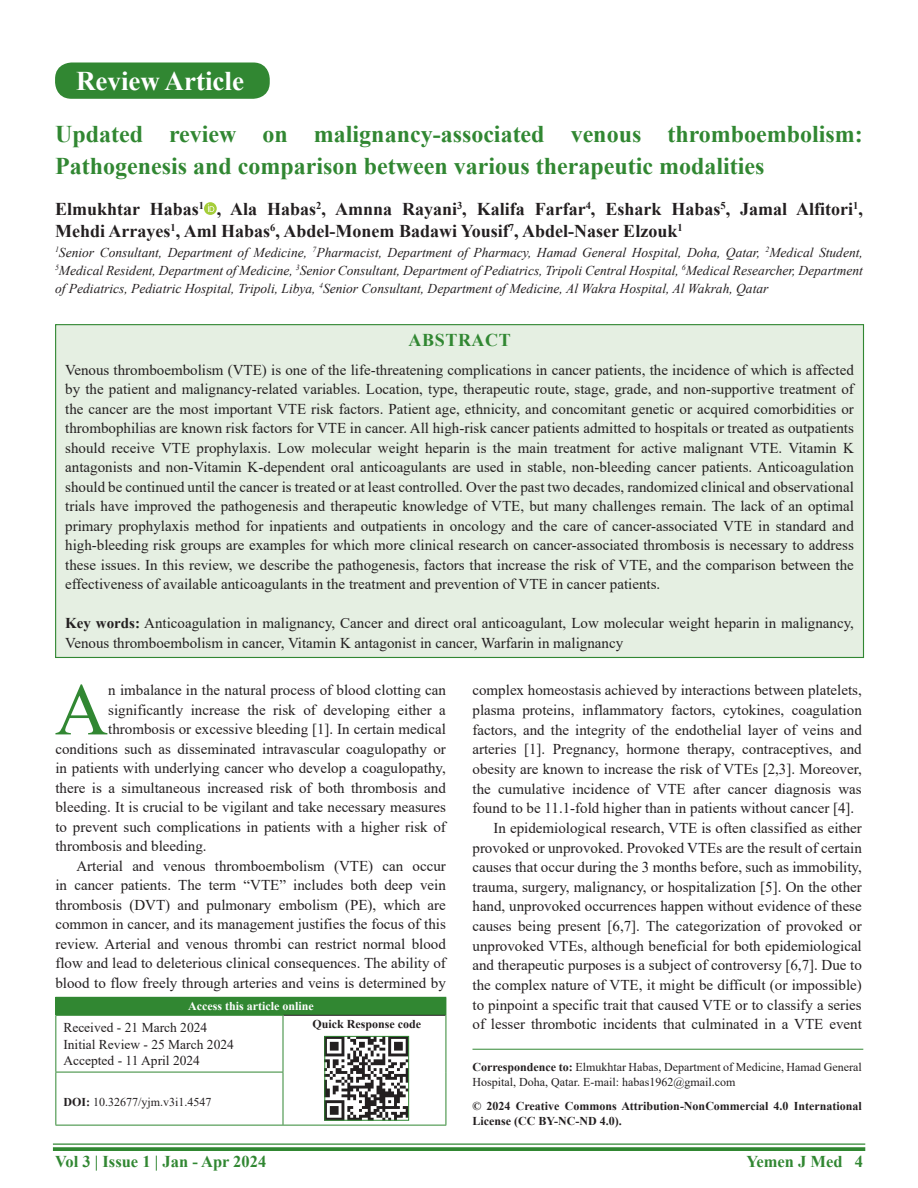
<style>
.page{position:relative;width:918px;height:1188px;background:#fff}
.page>*{position:absolute;margin:0;border:0;box-sizing:border-box;transform-origin:0 0}
.DROP_CAP_TX{font:73.95px "Times New Roman";color:#318732}
.AH{font:700 27px "Times New Roman";color:#fff}
.AT{font:700 24px/31.5px "Times New Roman";color:#318732}
.AU{font:700 18px/22.5px "Times New Roman";color:#231f20}
.ABSH{font:700 18px "Times New Roman";letter-spacing:.035em;color:#318732}
.RF{font:700 16.5px "Times New Roman";color:#318732}
.TX{font:15px/19.6px "Times New Roman";color:#231f20;text-align:justify}
.ABS{font:15px/19.5px "Times New Roman";color:#231f20;text-align:justify}
.DROP_CAP_TX-2{font:15px "Times New Roman";color:#231f20}
.KWD{font:15px/19.5px "Times New Roman";color:#231f20}
.AFF{font:italic 13.5px/18px "Times New Roman";color:#231f20;text-align:justify}
.HIS{font:13.5px/16.5px "Times New Roman";color:#231f20}
.CR{font:12px/15px "Times New Roman";color:#231f20}
.CR-2{font:700 12px/15px "Times New Roman";color:#231f20}
.DOI{font:12px "Times New Roman";color:#231f20}
.AAO{font:700 12px "Times New Roman";color:#fff}
.QR{font:700 12px "Times New Roman";color:#231f20}
.s1{font-weight:700}
</style>
<div class="page">
<hr style="left:53px;top:1143px;width:812px;height:2px;background:#318732">
<svg style="left:53px;top:1147px;width:812px;height:4px;background:#3d8e3e"></svg>
<svg style="left:204px;top:202px;width:13px;height:13px"></svg>
<svg style="left:208px;top:204px;width:6px;height:8px"></svg>
<div style="left:56px;top:325px;width:807px;height:332px;background:#e5efe2"></div>
<hr style="left:472px;top:1049px;width:391px;height:1px;background:#318732">
<div style="left:55px;top:63px;width:215px;height:36px;background:#318732;border-radius:17px"></div>
<div style="left:56px;top:997px;width:390px;height:18px;background:#318732"></div>
<hr style="left:283px;top:1015px;width:163px;height:1px;background:#231f20">
<svg style="left:55px;top:998px;width:1px;height:17px"></svg>
<hr style="left:55px;top:997px;width:228px;height:1px;background:#318732">
<svg style="left:446px;top:998px;width:1px;height:17px"></svg>
<hr style="left:55px;top:1016px;width:1px;height:56px;background:#318732">
<hr style="left:55px;top:1015px;width:228px;height:1px;background:#318732">
<hr style="left:283px;top:1016px;width:1px;height:56px;background:#318732">
<hr style="left:446px;top:1015px;width:1px;height:57px;background:#318732">
<hr style="left:446px;top:1072px;width:1px;height:53px;background:#318732">
<hr style="left:55px;top:1072px;width:1px;height:53px;background:#318732">
<hr style="left:55px;top:1072px;width:228px;height:1px;background:#318732">
<hr style="left:55px;top:1125px;width:228px;height:1px;background:#318732">
<hr style="left:283px;top:1072px;width:1px;height:53px;background:#318732">
<hr style="left:283px;top:1125px;width:163px;height:1px;background:#318732">
<img style="left:327px;top:1038px;width:80px;height:80px">
<div style="left:325px;top:1036px;width:84px;height:84px;border:1px solid #318732"></div>
<p class="AH" style="left:76px;top:61px;width:170px">Review Article</p>
<p class="AT" style="left:55px;top:118px;width:809px">Updated review on malignancy-associated venous thromboembolism:<br>Pathogenesis and comparison between various therapeutic modalities</p>
<p class="AU" style="left:55px;top:197px;width:809px">Elmukhtar Habas<sup>1</sup> , Ala Habas<sup>2</sup>, Amnna Rayani<sup>3</sup>, Kalifa Farfar<sup>4</sup>, Eshark Habas<sup>5</sup>, Jamal Alfitori<sup>1</sup>,<br>Mehdi Arrayes<sup>1</sup>, Aml Habas<sup>6</sup>, Abdel-Monem Badawi Yousif<sup>7</sup>, Abdel-Naser Elzouk<sup>1</sup></p>
<p class="AFF" style="left:55px;top:243px;width:809px"><sup>1</sup>Senior Consultant, Department of Medicine, <sup>7</sup>Pharmacist, Department of Pharmacy, Hamad General Hospital, Doha, Qatar, <sup>2</sup>Medical Student, <sup>5</sup>Medical Resident, Department of Medicine, <sup>3</sup>Senior Consultant, Department of Pediatrics, Tripoli Central Hospital, <sup>6</sup>Medical Researcher, Department of Pediatrics, Pediatric Hospital, Tripoli, Libya, <sup>4</sup>Senior Consultant, Department of Medicine, Al Wakra Hospital, Al Wakrah, Qatar</p>
<p class="ABSH" style="left:408px;top:327px;width:104px">ABSTRACT</p>
<p class="ABS" style="left:65px;top:360px;width:790px">Venous thromboembolism (VTE) is one of the life-threatening complications in cancer patients, the incidence of which is affected by the patient and malignancy-related variables. Location, type, therapeutic route, stage, grade, and non-supportive treatment of the cancer are the most important VTE risk factors. Patient age, ethnicity, and concomitant genetic or acquired comorbidities or thrombophilias are known risk factors for VTE in cancer. All high-risk cancer patients admitted to hospitals or treated as outpatients should receive VTE prophylaxis. Low molecular weight heparin is the main treatment for active malignant VTE. Vitamin K antagonists and non-Vitamin K-dependent oral anticoagulants are used in stable, non-bleeding cancer patients. Anticoagulation should be continued until the cancer is treated or at least controlled. Over the past two decades, randomized clinical and observational trials have improved the pathogenesis and therapeutic knowledge of VTE, but many challenges remain. The lack of an optimal primary prophylaxis method for inpatients and outpatients in oncology and the care of cancer-associated VTE in standard and high-bleeding risk groups are examples for which more clinical research on cancer-associated thrombosis is necessary to address these issues. In this review, we describe the pathogenesis, factors that increase the risk of VTE, and the comparison between the effectiveness of available anticoagulants in the treatment and prevention of VTE in cancer patients.</p>
<p class="KWD" style="left:65px;top:613px;width:790px"><span class="s1">Key words:</span> Anticoagulation in malignancy, Cancer and direct oral anticoagulant, Low molecular weight heparin in malignancy,<br>Venous thromboembolism in cancer, Vitamin K antagonist in cancer, Warfarin in malignancy</p>
<p class="DROP_CAP_TX" style="left:55px;top:658px;width:55px">A</p>
<p class="DROP_CAP_TX-2" style="left:108px;top:680px;width:339px">n imbalance in the natural process of blood clotting can</p>
<p class="DROP_CAP_TX-2" style="left:108px;top:699px;width:339px">significantly increase the risk of developing either a</p>
<p class="DROP_CAP_TX-2" style="left:108px;top:719px;width:339px">thrombosis or excessive bleeding [1]. In certain medical</p>
<p class="DROP_CAP_TX-2" style="left:55px;top:738px;width:392px">conditions such as disseminated intravascular coagulopathy or</p>
<p class="DROP_CAP_TX-2" style="left:55px;top:758px;width:392px">in patients with underlying cancer who develop a coagulopathy,</p>
<p class="DROP_CAP_TX-2" style="left:55px;top:777px;width:392px">there is a simultaneous increased risk of both thrombosis and</p>
<p class="DROP_CAP_TX-2" style="left:55px;top:797px;width:392px">bleeding. It is crucial to be vigilant and take necessary measures</p>
<p class="DROP_CAP_TX-2" style="left:55px;top:816px;width:392px">to prevent such complications in patients with a higher risk of</p>
<p class="DROP_CAP_TX-2" style="left:55px;top:836px;width:153px">thrombosis and bleeding.</p>
<p class="TX" style="left:55px;top:856px;width:392px;text-indent:21px">Arterial and venous thromboembolism (VTE) can occur in cancer patients. The term “VTE” includes both deep vein thrombosis (DVT) and pulmonary embolism (PE), which are common in cancer, and its management justifies the focus of this review. Arterial and venous thrombi can restrict normal blood flow and lead to deleterious clinical consequences. The ability of blood to flow freely through arteries and veins is determined by</p>
<p class="AAO" style="left:188px;top:998px;width:127px">Access this article online</p>
<p class="HIS" style="left:63px;top:1019px;width:172px">Received - 21 March 2024<br>Initial Review - 25 March 2024<br>Accepted - 11 April 2024</p>
<p class="QR" style="left:312px;top:1015px;width:110px">Quick Response code</p>
<p class="DOI" style="left:63px;top:1094px;width:150px"><span class="s1">DOI:</span> 10.32677/yjm.v3i1.4547</p>
<p class="TX" style="left:472px;top:680px;width:391px">complex homeostasis achieved by interactions between platelets, plasma proteins, inflammatory factors, cytokines, coagulation factors, and the integrity of the endothelial layer of veins and arteries [1]. Pregnancy, hormone therapy, contraceptives, and obesity are known to increase the risk of VTEs [2,3]. Moreover, the cumulative incidence of VTE after cancer diagnosis was found to be 11.1-fold higher than in patients without cancer [4].</p>
<p class="TX" style="left:472px;top:818px;width:391px;text-indent:21px">In epidemiological research, VTE is often classified as either provoked or unprovoked. Provoked VTEs are the result of certain causes that occur during the 3 months before, such as immobility, trauma, surgery, malignancy, or hospitalization [5]. On the other hand, unprovoked occurrences happen without evidence of these causes being present [6,7]. The categorization of provoked or unprovoked VTEs, although beneficial for both epidemiological and therapeutic purposes is a subject of controversy [6,7]. Due to the complex nature of VTE, it might be difficult (or impossible) to pinpoint a specific trait that caused VTE or to classify a series of lesser thrombotic incidents that culminated in a VTE event</p>
<p class="CR" style="left:472px;top:1059px;width:391px"><span class="s1">Correspondence to:</span> Elmukhtar Habas, Department of Medicine, Hamad General<br>Hospital, Doha, Qatar. E-mail: habas1962@gmail.com</p>
<p class="CR-2" style="left:472px;top:1099px;width:391px">© 2024 Creative Commons Attribution-NonCommercial 4.0 International<br>License (CC BY-NC-ND 4.0).</p>
<p class="RF" style="left:55px;top:1150px;width:213px">Vol 3 | Issue 1 | Jan - Apr 2024</p>
<p class="RF" style="left:746px;top:1150px;width:118px">Yemen J Med 4</p>
</div>
